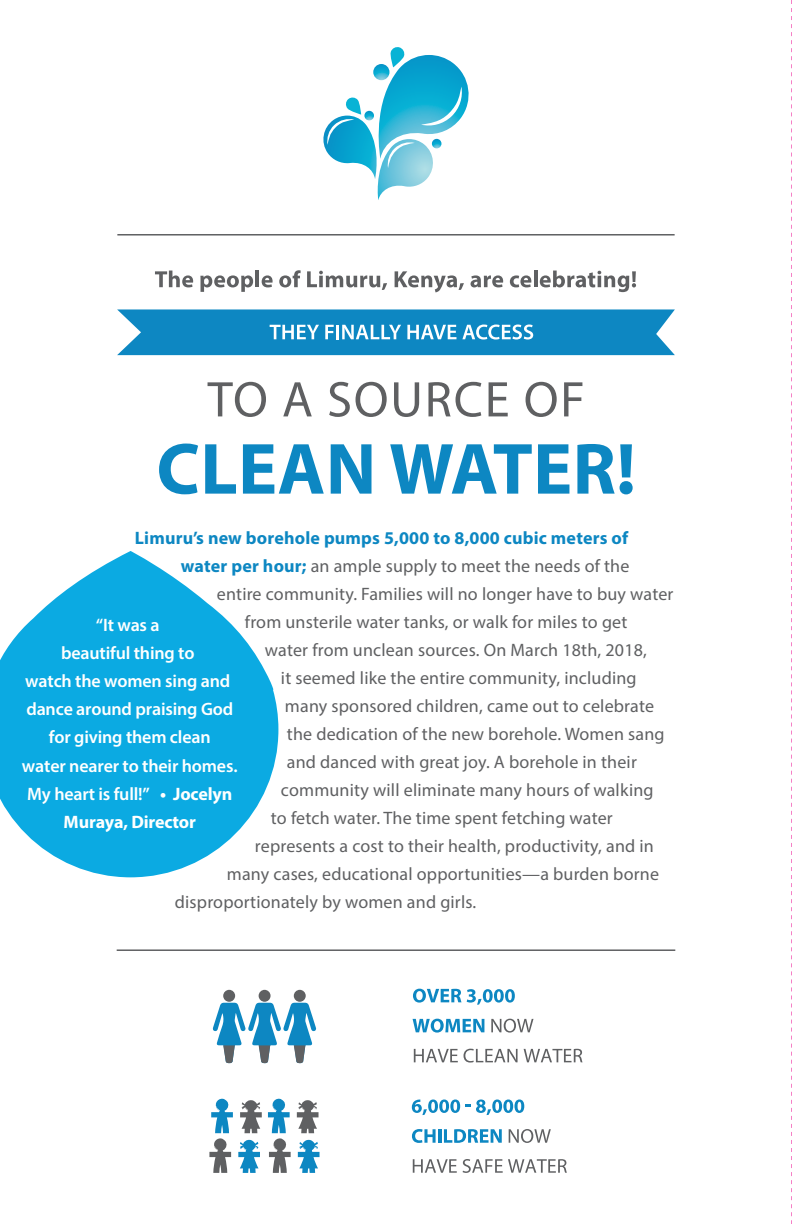
<style>
.page{position:relative;width:792px;height:1224px;background:#fff}
.page>*{position:absolute;margin:0;border:0;box-sizing:border-box;transform-origin:0 0}
.t1{font:18px "Myriad Pro";letter-spacing:.01em;color:#5f6062}
.t2{font:600 18px/28px "Myriad Pro";letter-spacing:-.01em;color:#fff;text-align:center}
.t3{font:700 18px "Myriad Pro";letter-spacing:.01em;color:#0d87c2}
.s1{font-weight:700;color:#0d87c2}
.s2{font-weight:700}
</style>
<div class="page">
<svg style="left:0;top:551px;width:278px;height:326px;fill:#0baae2"></svg>
<hr style="left:117px;top:234px;width:558px;height:2px;background:#5f6062">
<svg style="left:155px;top:271px;width:38px;height:16px"></svg>
<svg style="left:200px;top:275px;width:53px;height:17px"></svg>
<hr style="left:256px;top:271px;width:3px;height:16px;background:#5f6062">
<svg style="left:262px;top:275px;width:11px;height:12px"></svg>
<svg style="left:279px;top:270px;width:22px;height:17px"></svg>
<svg style="left:307px;top:271px;width:80px;height:19px"></svg>
<svg style="left:395px;top:271px;width:69px;height:21px"></svg>
<svg style="left:471px;top:275px;width:32px;height:12px"></svg>
<svg style="left:510px;top:275px;width:21px;height:12px"></svg>
<hr style="left:534px;top:271px;width:3px;height:16px;background:#5f6062">
<svg style="left:540px;top:271px;width:96px;height:21px"></svg>
<svg style="left:632px;top:271px;width:4px;height:11px"></svg>
<svg style="left:117px;top:309px;width:558px;height:46px;background:#2794c8"></svg>
<svg style="left:208px;top:382px;width:58px;height:35px"></svg>
<svg style="left:283px;top:382px;width:29px;height:34px"></svg>
<svg style="left:329px;top:382px;width:21px;height:35px"></svg>
<svg style="left:356px;top:382px;width:31px;height:35px"></svg>
<svg style="left:394px;top:382px;width:25px;height:35px"></svg>
<svg style="left:428px;top:382px;width:53px;height:35px"></svg>
<svg style="left:489px;top:382px;width:19px;height:34px"></svg>
<svg style="left:526px;top:382px;width:31px;height:35px"></svg>
<svg style="left:564px;top:382px;width:18px;height:34px"></svg>
<svg style="left:159px;top:444px;width:39px;height:50px"></svg>
<svg style="left:205px;top:444px;width:31px;height:50px"></svg>
<svg style="left:243px;top:444px;width:81px;height:50px"></svg>
<svg style="left:331px;top:444px;width:40px;height:50px"></svg>
<svg style="left:390px;top:444px;width:142px;height:50px"></svg>
<svg style="left:538px;top:444px;width:31px;height:50px"></svg>
<svg style="left:577px;top:444px;width:56px;height:50px"></svg>
<hr style="left:117px;top:949px;width:558px;height:2px;background:#5f6062">
<svg style="left:413px;top:989px;width:102px;height:16px"></svg>
<svg style="left:413px;top:1019px;width:71px;height:14px"></svg>
<svg style="left:491px;top:1019px;width:43px;height:14px"></svg>
<svg style="left:414px;top:1049px;width:44px;height:13px"></svg>
<svg style="left:464px;top:1049px;width:54px;height:14px"></svg>
<svg style="left:524px;top:1049px;width:59px;height:13px"></svg>
<div style="left:259px;top:990px;width:12px;height:12px;background:#5f6062;border-radius:50%"></div>
<div style="left:223px;top:990px;width:12px;height:12px;background:#5f6062;border-radius:50%"></div>
<div style="left:294px;top:990px;width:12px;height:12px;background:#5f6062;border-radius:50%"></div>
<svg style="left:212px;top:1003px;width:104px;height:60px"></svg>
<svg style="left:209px;top:1098px;width:53px;height:75px"></svg>
<svg style="left:268px;top:1098px;width:52px;height:75px"></svg>
<svg style="left:323px;top:47px;width:146px;height:153px"></svg>
<svg style="left:791px;top:0;width:1px;height:1224px"></svg>
<svg style="left:412px;top:1100px;width:112px;height:15px"></svg>
<svg style="left:412px;top:1129px;width:24px;height:14px"></svg>
<hr style="left:438px;top:1129px;width:3px;height:14px;background:#0d87c2">
<svg style="left:444px;top:1129px;width:58px;height:14px"></svg>
<svg style="left:509px;top:1129px;width:42px;height:14px"></svg>
<svg style="left:413px;top:1159px;width:44px;height:14px"></svg>
<svg style="left:463px;top:1159px;width:104px;height:14px"></svg>
<p class="t3" style="left:135px;top:526px;width:495px">Limuru’s new borehole pumps 5,000 to 8,000 cubic meters of</p>
<p class="t1" style="left:181px;top:555px;width:450px"><span class="s1">water per hour;</span> an ample supply to meet the needs of the</p>
<p class="t1" style="left:217px;top:583px;width:458px">entire community. Families will no longer have to buy water</p>
<p class="t1" style="left:245px;top:611px;width:384px">from unsterile water tanks, or walk for miles to get</p>
<p class="t1" style="left:265px;top:639px;width:383px">water from unclean sources. On March 18th, 2018,</p>
<p class="t1" style="left:281px;top:667px;width:357px">it seemed like the entire community, including</p>
<p class="t1" style="left:285px;top:695px;width:371px">many sponsored children, came out to celebrate</p>
<p class="t1" style="left:287px;top:723px;width:379px">the dedication of the new borehole. Women sang</p>
<p class="t1" style="left:287px;top:751px;width:351px">and danced with great joy. A borehole in their</p>
<p class="t1" style="left:281px;top:779px;width:374px">community will eliminate many hours of walking</p>
<p class="t1" style="left:271px;top:807px;width:343px">to fetch water. The time spent fetching water</p>
<p class="t1" style="left:255px;top:835px;width:400px">represents a cost to their health, productivity, and in</p>
<p class="t1" style="left:227px;top:863px;width:434px">many cases, educational opportunities—a burden borne</p>
<p class="t1" style="left:175px;top:891px;width:303px">disproportionately by women and girls.</p>
<p class="t2" style="left:22px;top:611px;width:217px">“It was a<br>beautiful thing to<br>watch the women sing and dance around praising God for giving them clean<br>water nearer to their homes.<br>My heart is full!” <span class="s2">• Jocelyn<br>Muraya, Director</span></p>
</div>
